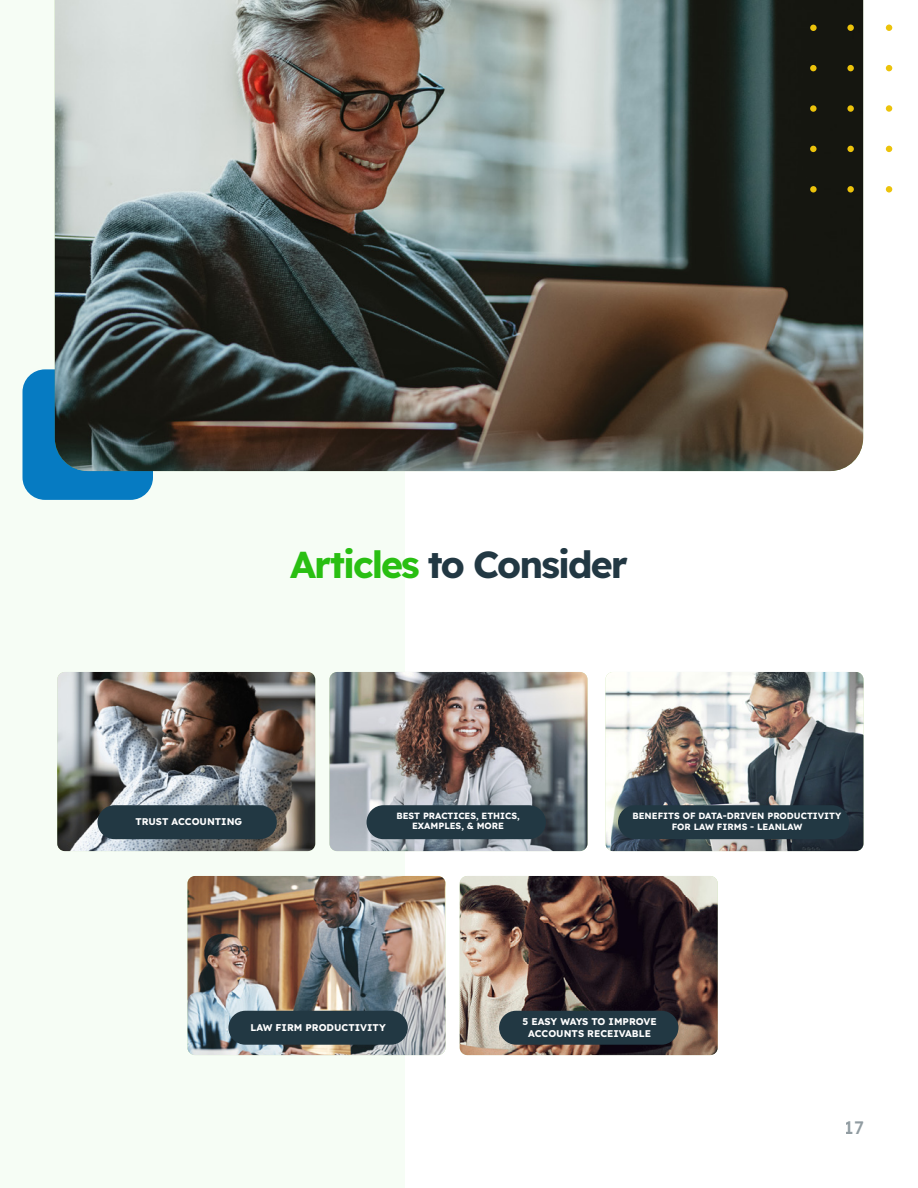
<style>
.page{position:relative;width:918px;height:1188px;background:#fff}
.page>*{position:absolute;margin:0;border:0;box-sizing:border-box;transform-origin:0 0}
.t1{font:700 37.5px "Lexend";letter-spacing:-.05em;color:#223843}
.t2{font:500 18px "Lexend";color:#223843}
.t3{font:700 9.75px/11.7px "Lexend";color:#fff;text-align:center}
.t4{font:700 9px/10.8px "Lexend";color:#fff;text-align:center}
.s1{color:#29bf12}
</style>
<div class="page">
<div style="left:27px;top:0;width:378px;height:1056px;background:#f6fdf5"></div>
<div style="left:22px;top:369px;width:131px;height:131px;background:#067bc2;border-radius:22px"></div>
<img style="left:330px;top:672px;width:258px;height:179px">
<div style="left:367px;top:805px;width:179px;height:34px;background:#223843;border-radius:17px"></div>
<img style="left:606px;top:672px;width:258px;height:179px">
<div style="left:618px;top:805px;width:231px;height:34px;background:#223843;border-radius:17px"></div>
<img style="left:57px;top:672px;width:258px;height:179px">
<div style="left:98px;top:805px;width:179px;height:34px;background:#223843;border-radius:17px"></div>
<img style="left:188px;top:876px;width:258px;height:179px">
<div style="left:228px;top:1011px;width:180px;height:34px;background:#223843;border-radius:17px"></div>
<img style="left:460px;top:876px;width:258px;height:179px">
<div style="left:499px;top:1011px;width:179px;height:34px;background:#223843;border-radius:17px"></div>
<img style="left:55px;top:0;width:808px;height:471px">
<svg style="left:810px;top:25px;width:83px;height:168px"></svg>
<h1 class="t1" style="left:290px;top:537px;width:339px"><span class="s1">Articles</span> to Consider</h1>
<p class="t3" style="left:135px;top:815px;width:108px">TRUST ACCOUNTING</p>
<p class="t4" style="left:396px;top:809px;width:125px">BEST PRACTICES, ETHICS,<br>EXAMPLES, &amp; MORE</p>
<p class="t4" style="left:632px;top:810px;width:211px">BENEFITS OF DATA-DRIVEN PRODUCTIVITY<br>FOR LAW FIRMS - LEANLAW</p>
<p class="t3" style="left:250px;top:1021px;width:137px">LAW FIRM PRODUCTIVITY</p>
<p class="t3" style="left:523px;top:1015px;width:136px">5 EASY WAYS TO IMPROVE<br>ACCOUNTS RECEIVABLE</p>
<h2 class="t2" style="left:845px;top:1115px;width:21px">17</h2>
</div>
